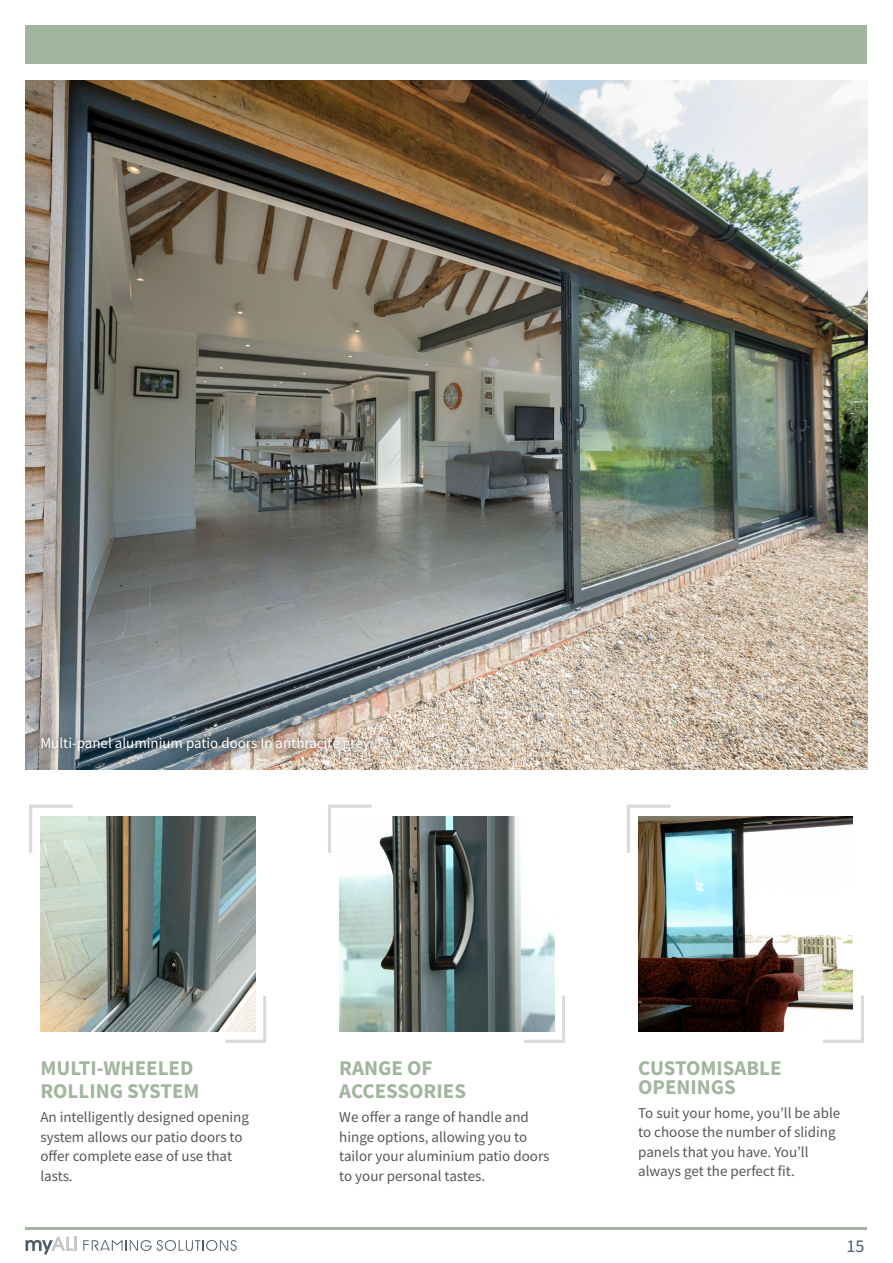
<style>
.page{position:relative;width:893px;height:1263px;background:#fff}
.page>*{position:absolute;margin:0;border:0;box-sizing:border-box;transform-origin:0 0}
.t1{font:700 21px/23.7px "Source Sans Pro";color:#a2b59e}
.t2{font:18px "Source Sans Pro";color:#4b5c6c}
.t3{font:15px/19.5px "Source Sans Pro";color:#575756}
.t4{font:15px "Source Sans Pro";color:#fff}
</style>
<div class="page">
<img style="left:41px;top:816px;width:214px;height:215px">
<svg style="left:225px;top:995px;width:41px;height:48px"></svg>
<svg style="left:29px;top:804px;width:44px;height:49px"></svg>
<img style="left:340px;top:816px;width:214px;height:215px">
<svg style="left:524px;top:995px;width:41px;height:48px"></svg>
<svg style="left:328px;top:804px;width:44px;height:49px"></svg>
<img style="left:638px;top:816px;width:215px;height:215px">
<svg style="left:823px;top:995px;width:41px;height:48px"></svg>
<svg style="left:627px;top:804px;width:44px;height:49px"></svg>
<img style="left:26px;top:81px;width:841px;height:689px">
<hr style="left:26px;top:1228px;width:841px;height:2px;background:#a2b59e">
<div style="left:26px;top:26px;width:841px;height:38px;background:#a2b59e"></div>
<div style="left:34px;top:731px;width:345px;height:28px;background:#000;opacity:.5"></div>
<svg style="left:83px;top:1240px;width:154px;height:11px"></svg>
<svg style="left:26px;top:1237px;width:47px;height:17px"></svg>
<hr style="left:74px;top:1237px;width:3px;height:14px;background:#c6c6c6">
<p class="t4" style="left:40px;top:734px;width:334px">Multi-panel aluminium patio doors In anthracite grey.</p>
<h1 class="t1" style="left:40px;top:1055px;width:161px">MULTI-WHEELED<br>ROLLING SYSTEM</h1>
<p class="t3" style="left:40px;top:1107px;width:210px">An intelligently designed opening system allows our patio doors to offer complete ease of use that lasts.</p>
<h1 class="t1" style="left:339px;top:1055px;width:128px">RANGE OF<br>ACCESSORIES</h1>
<p class="t3" style="left:339px;top:1107px;width:212px">We offer a range of handle and hinge options, allowing you to tailor your aluminium patio doors to your personal tastes.</p>
<h1 class="t1" style="left:638px;top:1058px;width:145px;line-height:19.5px">CUSTOMISABLE<br>OPENINGS</h1>
<p class="t3" style="left:638px;top:1103px;width:204px">To suit your home, you’ll be able to choose the number of sliding panels that you have. You’ll always get the perfect fit.</p>
<p class="t2" style="left:846px;top:1234px;width:19px">15</p>
</div>
